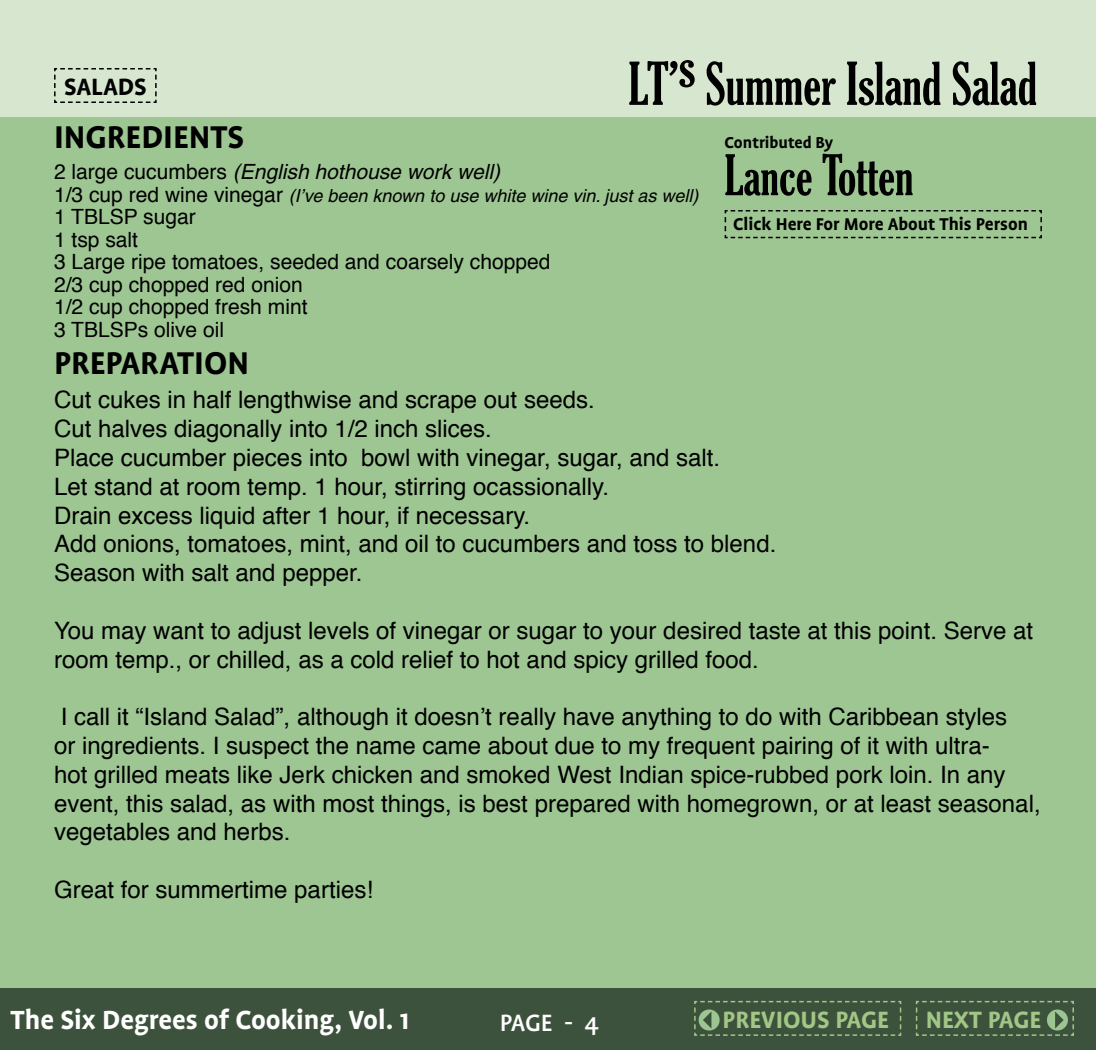
<style>
.page{position:relative;width:1096px;height:1050px;background:#fff}
.page>*{position:absolute;margin:0;border:0;box-sizing:border-box;transform-origin:0 0}
.Recipe_Titles{font:extra-condensed 57px "Gloucester";color:#000}
.Recipe_Author{font:extra-condensed 54px "Gloucester";color:#000}
.t1{font:700 36px "Profile";color:#000}
.t2{font:700 30px "Profile";color:#fff}
.t3{font:700 27px "Profile";color:#a2c686}
.t4{font:700 27px "Profile";color:#000}
.t5{font:500 27px "Profile";color:#fff}
.t6{font:24px/28.8px "Helvetica";color:#000}
.t7{font:21px/22.5px "Helvetica";color:#000}
.t8{font:italic 21px "Helvetica";color:#000}
.t9{font:700 19.5px "Profile";color:#000}
.t10{font:italic 18px "Helvetica";color:#000}
.t11{font:700 18px "Profile";color:#000}
.s1{font-style:normal}
.s2{font-style:normal;font-size:21px}
</style>
<div class="page">
<div style="left:0;top:0;width:1095px;height:1050px;background:#9ec693"></div>
<div style="left:0;top:988px;width:1095px;height:62px;background:#3d523c"></div>
<div style="left:0;top:0;width:1095px;height:116px;background:#d7e6cf"></div>
<svg style="left:54px;top:68px;width:103px;height:35px"></svg>
<svg style="left:694px;top:1000px;width:207px;height:36px"></svg>
<svg style="left:915px;top:1000px;width:159px;height:36px"></svg>
<svg style="left:724px;top:210px;width:318px;height:29px"></svg>
<p class="t4" style="left:64px;top:72px;width:84px">SALADS</p>
<p class="Recipe_Titles" style="left:628px;top:51px;width:410px">LT’s Summer Island Salad</p>
<h3 class="t1" style="left:54px;top:118px;width:192px">INGREDIENTS</h3>
<p class="t8" style="left:54px;top:160px;width:447px"><span class="s1">2 large cucumbers</span> (English hothouse work well)</p>
<p class="t10" style="left:54px;top:185px;width:645px"><span class="s2">1/3 cup red wine vinegar</span> (I’ve been known to use white wine vin. just as well)</p>
<p class="t7" style="left:54px;top:207px;width:143px">1 TBLSP sugar<br>1 tsp salt</p>
<p class="t7" style="left:54px;top:252px;width:498px">3 Large ripe tomatoes, seeded and coarsely chopped<br>2/3 cup chopped red onion<br>1/2 cup chopped fresh mint<br>3 TBLSPs olive oil</p>
<h3 class="t1" style="left:54px;top:344px;width:196px">PREPARATION</h3>
<p class="t11" style="left:724px;top:133px;width:110px">Contributed By</p>
<p class="Recipe_Author" style="left:724px;top:144px;width:190px">Lance Totten</p>
<p class="t9" style="left:732px;top:213px;width:296px">Click Here For More About This Person</p>
<p class="t6" style="left:54px;top:387px;width:542px">Cut cukes in half lengthwise and scrape out seeds.</p>
<p class="t6" style="left:54px;top:416px;width:439px">Cut halves diagonally into 1/2 inch slices.</p>
<p class="t6" style="left:54px;top:445px;width:667px">Place cucumber pieces into bowl with vinegar, sugar, and salt.</p>
<p class="t6" style="left:54px;top:474px;width:556px">Let stand at room temp. 1 hour, stirring ocassionally.</p>
<p class="t6" style="left:54px;top:502px;width:477px">Drain excess liquid after 1 hour, if necessary.</p>
<p class="t6" style="left:54px;top:531px;width:723px">Add onions, tomatoes, mint, and oil to cucumbers and toss to blend.</p>
<p class="t6" style="left:54px;top:560px;width:310px">Season with salt and pepper.</p>
<p class="t6" style="left:54px;top:618px;width:980px">You may want to adjust levels of vinegar or sugar to your desired taste at this point. Serve at room temp., or chilled, as a cold relief to hot and spicy grilled food.</p>
<p class="t6" style="left:54px;top:704px;width:987px">I call it “Island Salad”, although it doesnʼt really have anything to do with Caribbean styles<br>or ingredients. I suspect the name came about due to my frequent pairing of it with ultra-<br>hot grilled meats like Jerk chicken and smoked West Indian spice-rubbed pork loin. In any event, this salad, as with most things, is best prepared with homegrown, or at least seasonal, vegetables and herbs.</p>
<p class="t6" style="left:54px;top:877px;width:320px">Great for summertime parties!</p>
<p class="t2" style="left:10px;top:1004px;width:400px">The Six Degrees of Cooking, Vol. 1</p>
<p class="t3" style="left:722px;top:1005px;width:168px">PREVIOUS PAGE</p>
<p class="t3" style="left:925px;top:1005px;width:117px">NEXT PAGE</p>
<p class="t5" style="left:499px;top:1008px;width:100px">PAGE - 4</p>
</div>
